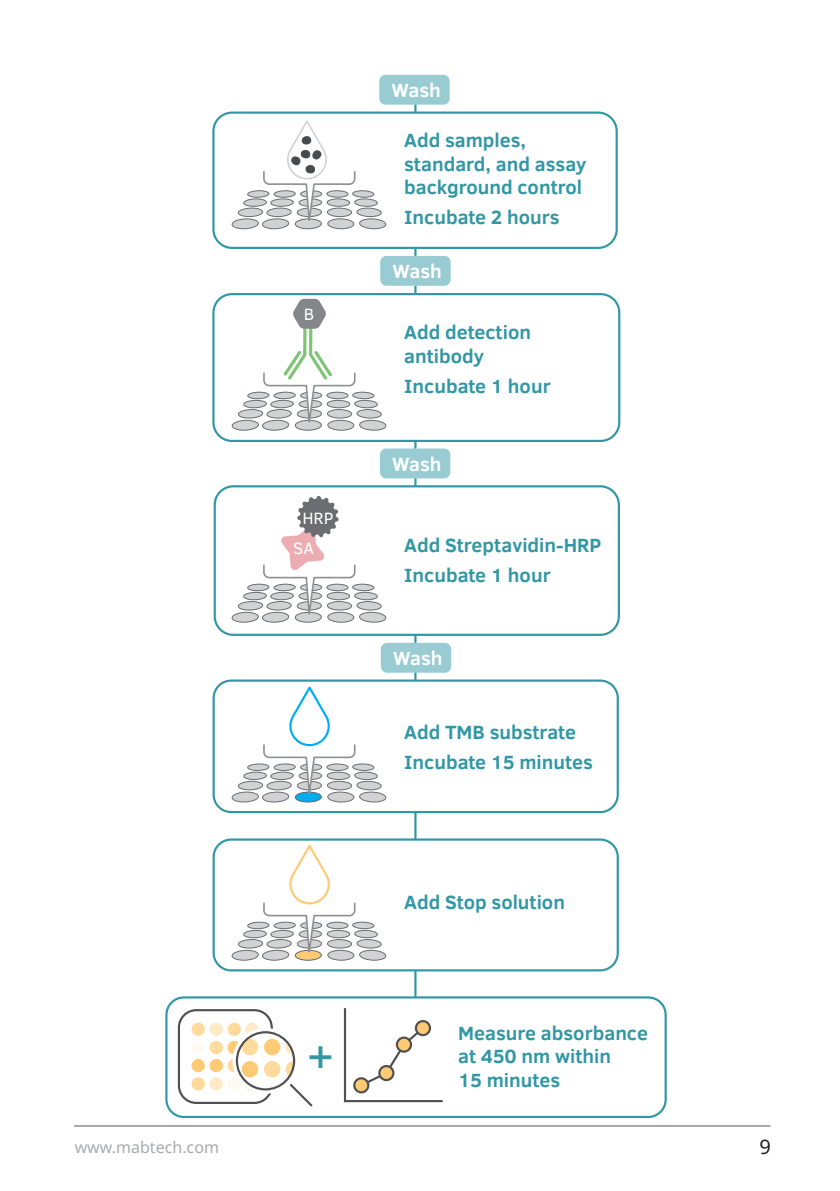
<style>
.page{position:relative;width:840px;height:1191px;background:#fff}
.page>*{position:absolute;margin:0;border:0;box-sizing:border-box;transform-origin:0 0}
.t1{font:700 38.6px "Clear Sans";color:#3197a5}
.Page-number{font:20px "Noto Sans";color:#231f20}
.t2{font:700 19.6px/23.6px "Clear Sans";color:#3197a5}
.t3{font:700 19.6px "Clear Sans";color:#fff}
.t4{font:16.8px "Clear Sans";color:#fff}
.t5{font:16px "Noto Sans";color:#a8a9ad}
</style>
<div class="page">
<hr style="left:74px;top:1125px;width:696px;height:2px;background:#231f20">
<hr style="left:414px;top:94px;width:2px;height:945px;background:#3197a5">
<div style="left:213px;top:294px;width:406px;height:147px;background:#fff;border-radius:19px"></div>
<div style="left:212px;top:293px;width:408px;height:149px;border:2px solid #3197a5;border-radius:19px"></div>
<svg style="left:231px;top:299px;width:156px;height:132px"></svg>
<div style="left:214px;top:486px;width:404px;height:149px;background:#fff;border-radius:19px"></div>
<div style="left:213px;top:485px;width:406px;height:151px;border:2px solid #3197a5;border-radius:19px"></div>
<svg style="left:231px;top:496px;width:156px;height:127px"></svg>
<svg style="left:212px;top:838px;width:406px;height:133px"></svg>
<svg style="left:212px;top:679px;width:406px;height:134px"></svg>
<div style="left:213px;top:113px;width:403px;height:135px;background:#fff;border-radius:19px"></div>
<div style="left:212px;top:111px;width:405px;height:138px;border:2px solid #3197a5;border-radius:19px"></div>
<svg style="left:231px;top:120px;width:156px;height:110px"></svg>
<svg style="left:165px;top:996px;width:501px;height:122px"></svg>
<div style="left:178px;top:1009px;width:95px;height:95px;border:2px solid #505052;border-radius:17px"></div>
<div style="left:227px;top:1077px;width:14px;height:13px;background:#fef9f1;border-radius:50%"></div>
<div style="left:209px;top:1077px;width:14px;height:13px;background:#feeac7;border-radius:50%"></div>
<svg style="left:227px;top:1059px;width:14px;height:13px"></svg>
<div style="left:209px;top:1059px;width:14px;height:13px;background:#feca73;border-radius:50%"></div>
<svg style="left:227px;top:1041px;width:14px;height:13px"></svg>
<div style="left:209px;top:1041px;width:14px;height:13px;background:#feda9d;border-radius:50%"></div>
<svg style="left:191px;top:1077px;width:14px;height:13px"></svg>
<div style="left:191px;top:1059px;width:14px;height:13px;background:#feca73;border-radius:50%"></div>
<div style="left:191px;top:1041px;width:14px;height:13px;background:#fef9f1;border-radius:50%"></div>
<svg style="left:245px;top:1022px;width:13px;height:14px"></svg>
<svg style="left:227px;top:1022px;width:14px;height:14px"></svg>
<svg style="left:209px;top:1022px;width:14px;height:14px"></svg>
<svg style="left:191px;top:1022px;width:14px;height:14px"></svg>
<svg style="left:232px;top:1028px;width:92px;height:90px"></svg>
<div style="left:236px;top:1031px;width:59px;height:59px;border:2px solid #505052;border-radius:50%"></div>
<svg style="left:342px;top:1006px;width:102px;height:97px"></svg>
<div style="left:379px;top:1066px;width:14px;height:14px;background:#feca73;border-radius:50%"></div>
<div style="left:378px;top:1065px;width:16px;height:16px;border:2px solid #505052;border-radius:50%"></div>
<svg style="left:415px;top:1021px;width:14px;height:14px"></svg>
<div style="left:414px;top:1020px;width:17px;height:16px;border:2px solid #505052;border-radius:50%"></div>
<svg style="left:397px;top:1037px;width:14px;height:14px"></svg>
<div style="left:395px;top:1036px;width:17px;height:16px;border:2px solid #505052;border-radius:50%"></div>
<div style="left:354px;top:1078px;width:14px;height:14px;background:#feca73;border-radius:50%"></div>
<div style="left:353px;top:1077px;width:16px;height:16px;border:2px solid #505052;border-radius:50%"></div>
<svg style="left:231px;top:684px;width:156px;height:124px"></svg>
<svg style="left:231px;top:843px;width:156px;height:124px"></svg>
<div style="left:380px;top:256px;width:70px;height:30px;background:#98cbd2;border-radius:6px"></div>
<div style="left:379px;top:75px;width:70px;height:30px;background:#98cbd2;border-radius:6px"></div>
<div style="left:380px;top:448px;width:70px;height:30px;background:#98cbd2;border-radius:6px"></div>
<div style="left:380px;top:643px;width:71px;height:29px;background:#98cbd2;border-radius:6px"></div>
<p class="t5" style="left:75px;top:1138px;width:146px">www.mabtech.com</p>
<p class="t4" style="left:303px;top:303px;width:12px">B</p>
<p class="t4" style="left:302px;top:507px;width:33px">HRP</p>
<p class="t4" style="left:293px;top:537px;width:22px">SA</p>
<p class="t1" style="left:307px;top:1026px;width:28px">+</p>
<p class="t3" style="left:391px;top:76px;width:51px">Wash</p>
<p class="t2" style="left:404px;top:128px;width:184px">Add samples, standard, and assay background control</p>
<p class="t2" style="left:404px;top:205px;width:157px">Incubate 2 hours</p>
<p class="t3" style="left:392px;top:257px;width:51px">Wash</p>
<p class="t2" style="left:404px;top:320px;width:128px">Add detection antibody</p>
<p class="t2" style="left:404px;top:373px;width:148px">Incubate 1 hour</p>
<p class="t3" style="left:392px;top:450px;width:51px">Wash</p>
<p class="t2" style="left:404px;top:529px;width:198px;line-height:30px">Add Streptavidin-HRP<br>Incubate 1 hour</p>
<p class="t3" style="left:393px;top:644px;width:51px">Wash</p>
<p class="t2" style="left:404px;top:716px;width:190px;line-height:30px">Add TMB substrate<br>Incubate 15 minutes</p>
<p class="t2" style="left:404px;top:889px;width:162px">Add Stop solution</p>
<p class="t2" style="left:458px;top:1020px;width:191px">Measure absorbance at 450 nm within<br>15 minutes</p>
<p class="Page-number" style="left:759px;top:1135px;width:13px">9</p>
</div>
